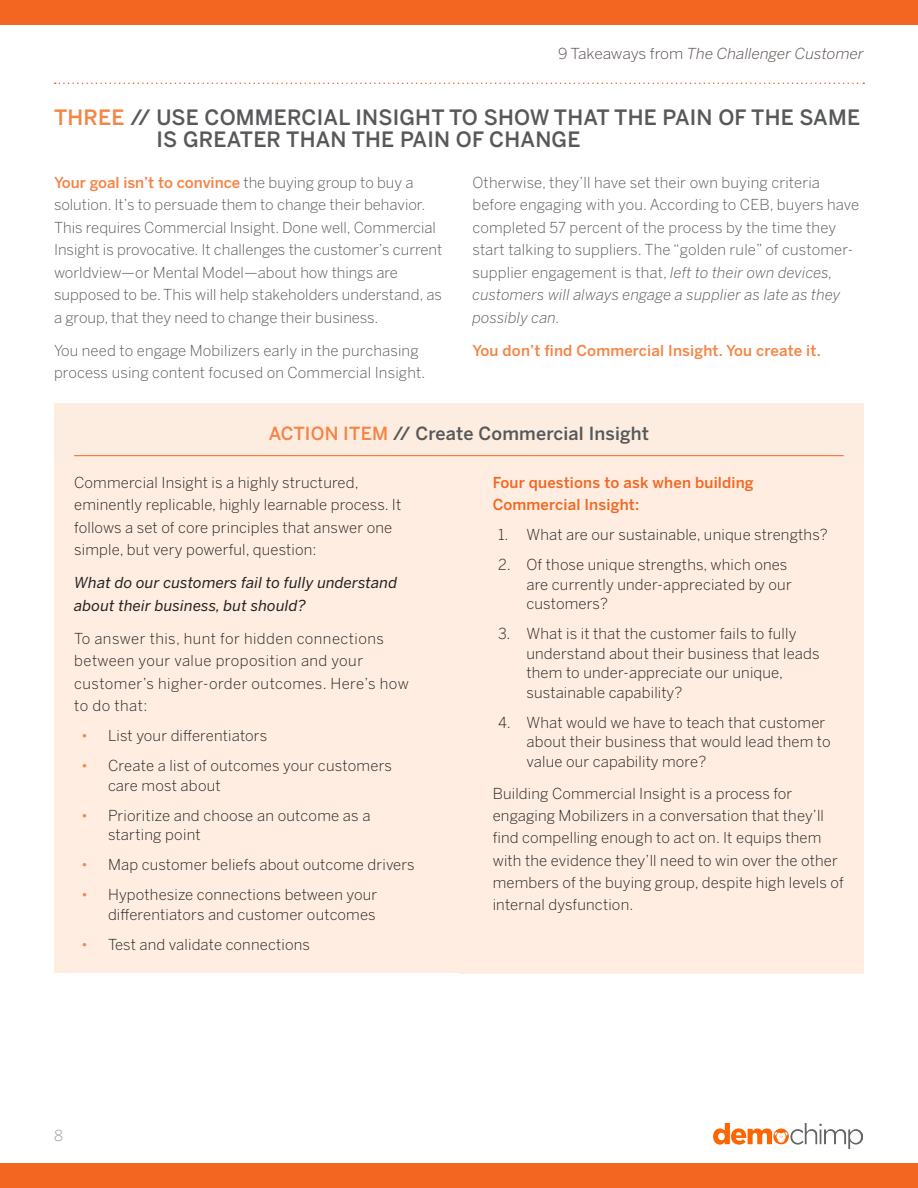
<style>
.page{position:relative;width:918px;height:1188px;background:#fff}
.page>*{position:absolute;margin:0;border:0;box-sizing:border-box;transform-origin:0 0}
.t1{font:500 21px/22.5px "Benton Sans";letter-spacing:.01em;color:#57585a}
.Action_Head{font:500 18px "Benton Sans";letter-spacing:.01em;color:#57585a}
.Action_body{font:300 15px/19.5px "Benton Sans";letter-spacing:.01em;color:#231f20}
.body{font:300 15px/22.5px "Benton Sans";color:#57585a}
.Action_body-2{font:300 15px/22.5px "Benton Sans";letter-spacing:.03em;color:#231f20}
.Action_body-3{font:italic 15px/22.5px "Benton Sans";letter-spacing:.01em;color:#231f20}
.Action_body-4{font:500 15px/22.5px "Benton Sans";letter-spacing:.01em;color:#f36621}
.body-2{font:500 15px "Benton Sans";letter-spacing:.01em;color:#f58445}
.t2{font:italic 300 15px "Benton Sans";color:#524a47;scale:1.04 1}
.t3{font:300 15px "Benton Sans";color:#939598}
.s1{font-style:normal}
.s2{color:#f58445}
.s3{font-weight:500;color:#f58445}
.s4{font-style:italic}
</style>
<div class="page">
<img style="left:713px;top:1123px;width:149px;height:26px">
<div style="left:0;top:0;width:918px;height:25px;background:#f36621"></div>
<div style="left:0;top:1163px;width:918px;height:25px;background:#f36621"></div>
<svg style="left:55px;top:83px;width:809px;height:1px"></svg>
<div style="left:54px;top:404px;width:810px;height:58px;background:#fdede0"></div>
<hr style="left:74px;top:455px;width:770px;height:1px;background:#f36621">
<div style="left:54px;top:462px;width:405px;height:116px;background:#feede0"></div>
<div style="left:54px;top:563px;width:405px;height:71px;background:#feede0"></div>
<div style="left:54px;top:618px;width:405px;height:116px;background:#feede0"></div>
<div style="left:54px;top:716px;width:405px;height:48px;background:#feede0"></div>
<div style="left:54px;top:746px;width:405px;height:68px;background:#feede0"></div>
<div style="left:54px;top:795px;width:405px;height:68px;background:#feede0"></div>
<div style="left:54px;top:845px;width:405px;height:48px;background:#feede0"></div>
<div style="left:54px;top:875px;width:405px;height:68px;background:#feede0"></div>
<div style="left:54px;top:924px;width:405px;height:49px;background:#feede0"></div>
<div style="left:459px;top:462px;width:405px;height:71px;background:#feede0"></div>
<div style="left:459px;top:515px;width:405px;height:48px;background:#feede0"></div>
<div style="left:459px;top:545px;width:405px;height:87px;background:#feede0"></div>
<div style="left:459px;top:614px;width:405px;height:107px;background:#feede0"></div>
<div style="left:459px;top:702px;width:405px;height:88px;background:#feede0"></div>
<div style="left:459px;top:774px;width:405px;height:200px;background:#feede0"></div>
<p class="t2" style="left:558px;top:45px;width:295px"><span class="s1">9 Takeaways from</span> The Challenger Customer</p>
<p class="t1" style="left:156px;top:105px;width:705px;text-indent:-102px"><span class="s2">THREE</span> // USE COMMERCIAL INSIGHT TO SHOW THAT THE PAIN OF THE SAME<br>IS GREATER THAN THE PAIN OF CHANGE</p>
<p class="body" style="left:54px;top:171px;width:390px"><span class="s3">Your goal isn’t to convince</span> the buying group to buy a solution. It’s to persuade them to change their behavior.<br>This requires Commercial Insight. Done well, Commercial Insight is provocative. It challenges the customer’s current worldview—or Mental Model—about how things are supposed to be. This will help stakeholders understand, as a group, that they need to change their business.</p>
<p class="body" style="left:54px;top:339px;width:373px">You need to engage Mobilizers early in the purchasing process using content focused on Commercial Insight.</p>
<p class="body" style="left:472px;top:171px;width:388px">Otherwise, they’ll have set their own buying criteria before engaging with you. According to CEB, buyers have completed 57 percent of the process by the time they start talking to suppliers. The “golden rule” of customer&shy;supplier engagement is that, <span class="s4">left to their own devices, customers will always engage a supplier as late as they possibly can.</span></p>
<p class="body-2" style="left:472px;top:341px;width:350px">You don’t find Commercial Insight. You create it.</p>
<p class="Action_Head" style="left:269px;top:422px;width:382px"><span class="s2">ACTION ITEM</span> // Create Commercial Insight</p>
<p class="Action_body" style="left:74px;top:471px;width:329px;line-height:22.5px">Commercial Insight is a highly structured, eminently replicable, highly learnable process. It follows a set of core principles that answer one simple, but very powerful, question:</p>
<p class="Action_body-3" style="left:74px;top:571px;width:325px">What do our customers fail to fully understand about their business, but should?</p>
<p class="Action_body-2" style="left:74px;top:627px;width:336px">To answer this, hunt for hidden connections between your value proposition and your customer’s higher-order outcomes. Here’s how to do that:</p>
<p class="Action_body" style="left:81px;top:726px;width:188px"><span class="s2">•</span> List your differentiators</p>
<p class="Action_body" style="left:108px;top:756px;width:286px;text-indent:-27px"><span class="s2">•</span> Create a list of outcomes your customers care most about</p>
<p class="Action_body" style="left:108px;top:805px;width:264px;text-indent:-27px"><span class="s2">•</span> Prioritize and choose an outcome as a starting point</p>
<p class="Action_body" style="left:81px;top:855px;width:335px"><span class="s2">•</span> Map customer beliefs about outcome drivers</p>
<p class="Action_body" style="left:81px;top:885px;width:298px;text-align:right"><span class="s2">•</span> Hypothesize connections between your differentiators and customer outcomes</p>
<p class="Action_body" style="left:81px;top:934px;width:231px"><span class="s2">•</span> Test and validate connections</p>
<p class="Action_body-4" style="left:493px;top:471px;width:262px">Four questions to ask when building<br>Commercial Insight:</p>
<p class="Action_body" style="left:498px;top:525px;width:331px">1. What are our sustainable, unique strengths?</p>
<p class="Action_body" style="left:526px;top:555px;width:267px;text-indent:-28px">2. Of those unique strengths, which ones are currently under-appreciated by our customers?</p>
<p class="Action_body" style="left:526px;top:624px;width:295px;text-indent:-28px">3. What is it that the customer fails to fully understand about their business that leads them to under-appreciate our unique, sustainable capability?</p>
<p class="Action_body" style="left:526px;top:712px;width:306px;text-indent:-28px">4. What would we have to teach that customer about their business that would lead them to value our capability more?</p>
<p class="Action_body" style="left:493px;top:782px;width:352px;line-height:22.2px">Building Commercial Insight is a process for engaging Mobilizers in a conversation that they’ll find compelling enough to act on. It equips them with the evidence they’ll need to win over the other members of the buying group, despite high levels of internal dysfunction.</p>
<p class="t3" style="left:54px;top:1126px;width:10px">8</p>
</div>
